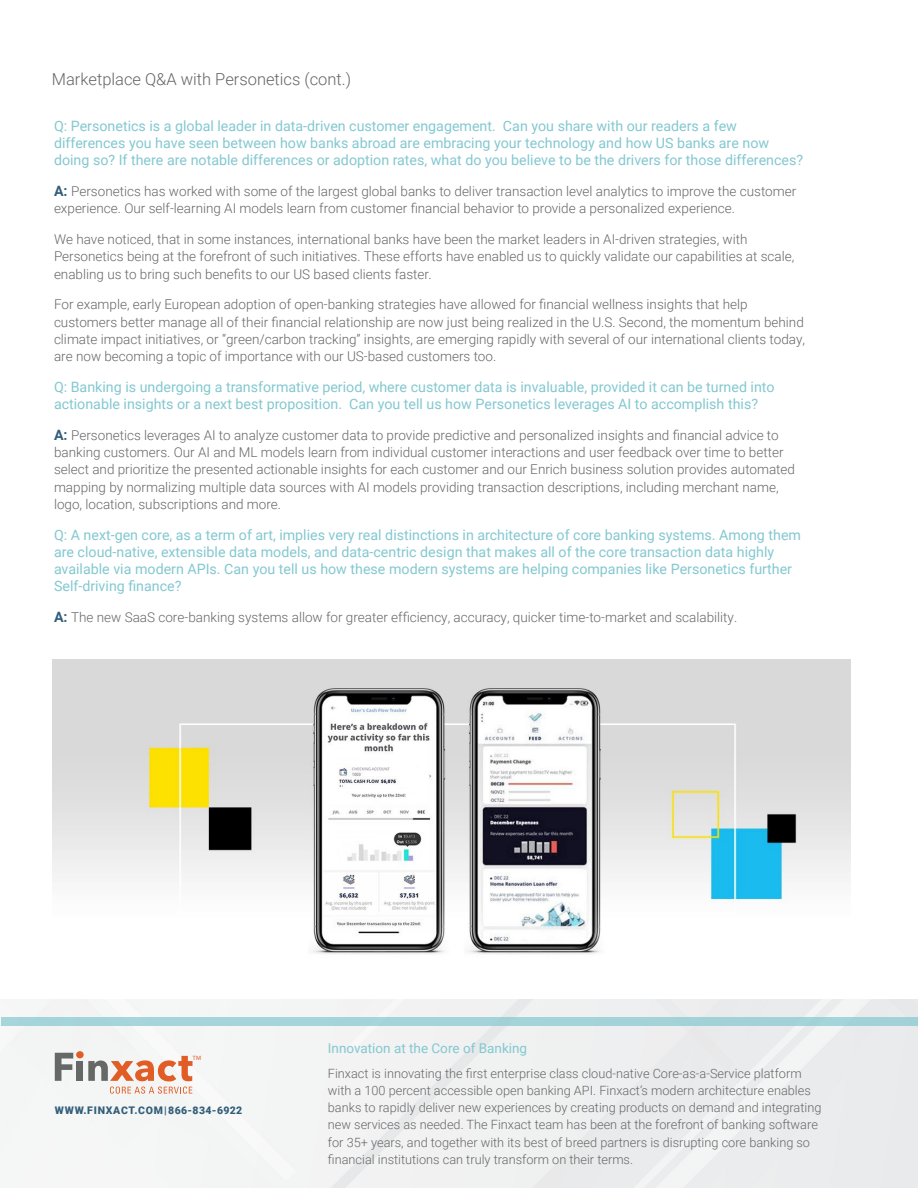
<style>
.page{position:relative;width:918px;height:1188px;background:#fff}
.page>*{position:absolute;margin:0;border:0;box-sizing:border-box;transform-origin:0 0}
.t1{font:300 16.5px "Roboto";color:#656565}
.t2{font:14.25px/17.2px "Roboto";color:#83c8d0}
.t3{font:300 13.5px/17.2px "Roboto";color:#666767}
.t4{font:13.5px "Roboto";color:#83c8d0}
.t5{font:300 12.75px/17.2px "Roboto";color:#666767}
.t6{font:900 10.5px "Roboto";letter-spacing:.07em;color:#325e79}
.t7{font:6.3px "Proxima Nova";color:#e15d25}
.s1{font-weight:700;font-size:14.25px;color:#325e79}
</style>
<div class="page">
<svg style="left:110px;top:1087px;width:82px;height:7px"></svg>
<svg style="left:55px;top:1051px;width:138px;height:30px"></svg>
<div style="left:1px;top:1017px;width:917px;height:9px;background:#a4d4da"></div>
<img style="left:53px;top:660px;width:797px;height:294px">
<p class="t1" style="left:52px;top:67px;width:301px">Marketplace Q&amp;A with Personetics (cont.)</p>
<p class="t2" style="left:54px;top:117px;width:751px">Q: Personetics is a global leader in data-driven customer engagement. Can you share with our readers a few differences you have seen between how banks abroad are embracing your technology and how US banks are now doing so? If there are notable differences or adoption rates, what do you believe to be the drivers for those differences?</p>
<p class="t3" style="left:54px;top:182px;width:744px"><span class="s1">A:</span> Personetics has worked with some of the largest global banks to deliver transaction level analytics to improve the customer experience. Our self-learning AI models learn from customer financial behavior to provide a personalized experience.</p>
<p class="t3" style="left:54px;top:230px;width:742px">We have noticed, that in some instances, international banks have been the market leaders in AI-driven strategies, with<br>Personetics being at the forefront of such initiatives. These efforts have enabled us to quickly validate our capabilities at scale, enabling us to bring such benefits to our US based clients faster.</p>
<p class="t3" style="left:54px;top:295px;width:753px">For example, early European adoption of open-banking strategies have allowed for financial wellness insights that help customers better manage all of their financial relationship are now just being realized in the U.S. Second, the momentum behind climate impact initiatives, or “green/carbon tracking” insights, are emerging rapidly with several of our international clients today, are now becoming a topic of importance with our US-based customers too.</p>
<p class="t2" style="left:54px;top:378px;width:722px">Q: Banking is undergoing a transformative period, where customer data is invaluable, provided it can be turned into actionable insights or a next best proposition. Can you tell us how Personetics leverages AI to accomplish this?</p>
<p class="t3" style="left:54px;top:426px;width:743px"><span class="s1">A:</span> Personetics leverages AI to analyze customer data to provide predictive and personalized insights and financial advice to banking customers. Our AI and ML models learn from individual customer interactions and user feedback over time to better select and prioritize the presented actionable insights for each customer and our Enrich business solution provides automated mapping by normalizing multiple data sources with AI models providing transaction descriptions, including merchant name, logo, location, subscriptions and more.</p>
<p class="t2" style="left:54px;top:525px;width:749px">Q: A next-gen core, as a term of art, implies very real distinctions in architecture of core banking systems. Among them are cloud-native, extensible data models, and data-centric design that makes all of the core transaction data highly available via modern APIs. Can you tell us how these modern systems are helping companies like Personetics further Self-driving finance?</p>
<p class="t3" style="left:54px;top:608px;width:685px"><span class="s1">A:</span> The new SaaS core-banking systems allow for greater efficiency, accuracy, quicker time-to-market and scalability.</p>
<p class="t7" style="left:192px;top:1053px;width:10px">TM</p>
<p class="t6" style="left:55px;top:1103px;width:189px">WWW.FINXACT.COM | 866-834-6922</p>
<p class="t4" style="left:328px;top:1039px;width:201px">Innovation at the Core of Banking</p>
<p class="t5" style="left:328px;top:1064px;width:495px">Finxact is innovating the first enterprise class cloud-native Core-as-a-Service platform with a 100 percent accessible open banking API. Finxact’s modern architecture enables banks to rapidly deliver new experiences by creating products on demand and integrating new services as needed. The Finxact team has been at the forefront of banking software for 35+ years, and together with its best of breed partners is disrupting core banking so financial institutions can truly transform on their terms.</p>
</div>
